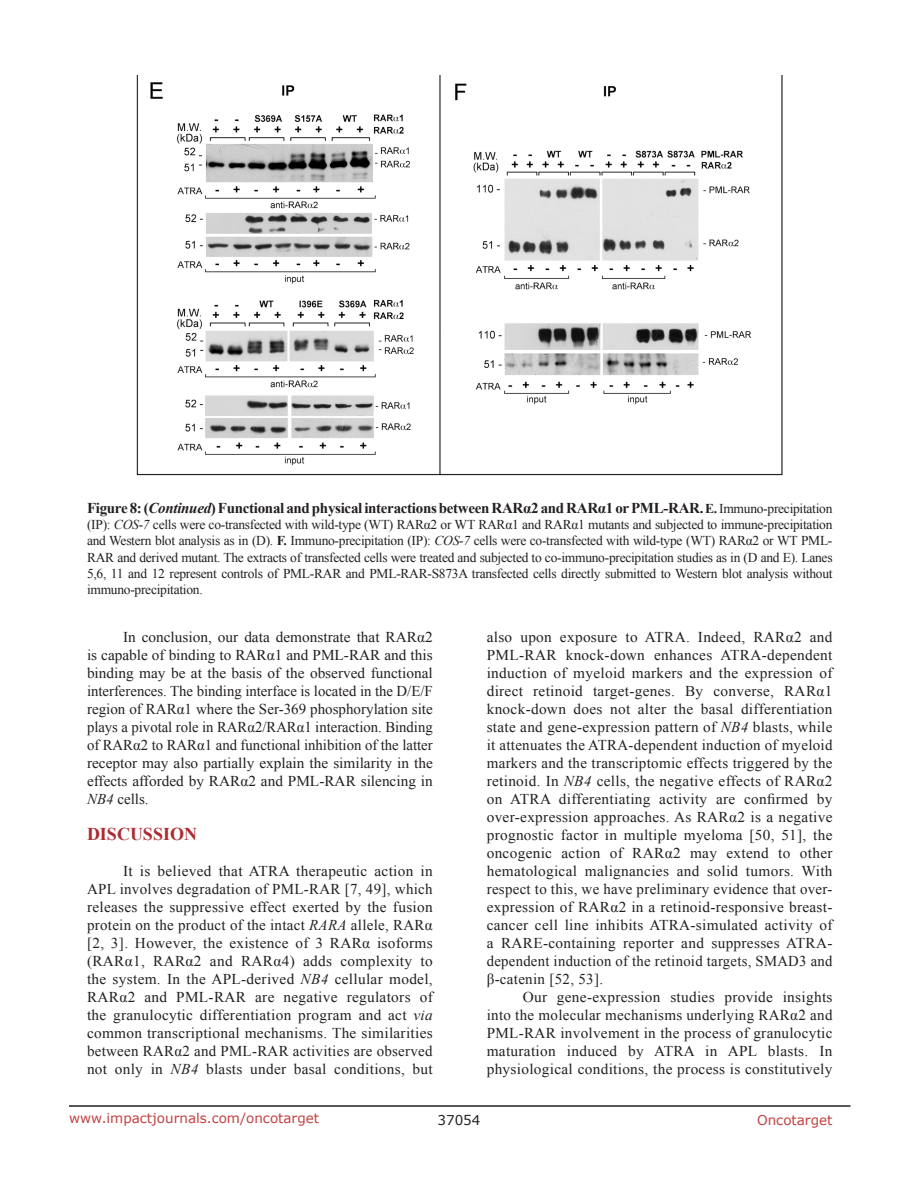
<style>
.page{position:relative;width:918px;height:1188px;background:#fff}
.page>*{position:absolute;margin:0;border:0;box-sizing:border-box;transform-origin:0 0}
.Heading{font:700 18px "Times New Roman";color:#ac2b31}
.BodyText{font:15px/18px "Times New Roman";letter-spacing:.02em;color:#231f20;text-align:justify}
.figuretext{font:700 15px "Times New Roman";letter-spacing:-.02em;color:#231f20}
.figuretext-2{font:13.5px/16.2px "Times New Roman";letter-spacing:-.02em;color:#231f20;text-align:justify}
.t1{font:13.5px "Verdana";color:#c24141}
.t2{font:13.5px "Verdana";color:#231f20}
.s1{font-style:italic}
.s2{font-size:13.5px}
.s3{font-weight:400;font-size:13.5px}
.s4{font-weight:700}
</style>
<div class="page">
<hr style="left:69px;top:1105px;width:781px;height:2px;background:#231f20">
<img style="left:136px;top:75px;width:647px;height:401px">
<p class="figuretext" style="left:87px;top:498px;width:747px">Figure 8: (<span class="s1">Continued</span>) Functional and physical interactions between RARα2 and RARα1 or PML-RAR.<span class="s2">E.</span> <span class="s3">Immuno-precipitation</span></p>
<p class="figuretext-2" style="left:87px;top:516px;width:747px">(IP): <span class="s1">COS-7</span> cells were co-transfected with wild-type (WT) RARα2 or WT RARα1 and RARα1 mutants and subjected to immune-precipitation and Western blot analysis as in (D). <span class="s4">F.</span> Immuno-precipitation (IP): <span class="s1">COS-7</span> cells were co-transfected with wild-type (WT) RARα2 or WT PML-RAR and derived mutant. The extracts of transfected cells were treated and subjected to co-immuno-precipitation studies as in (D and E). Lanes 5,6, 11 and 12 represent controls of PML-RAR and PML-RAR-S873A transfected cells directly submitted to Western blot analysis without immuno-precipitation.</p>
<p class="BodyText" style="left:87px;top:628px;width:347px;text-indent:36px">In conclusion, our data demonstrate that RARα2 is capable of binding to RARα1 and PML-RAR and this binding may be at the basis of the observed functional interferences. The binding interface is located in the D/E/F region of RARα1 where the Ser-369 phosphorylation site plays a pivotal role in RARα2/RARα1 interaction. Binding of RARα2 to RARα1 and functional inhibition of the latter receptor may also partially explain the similarity in the effects afforded by RARα2 and PML-RAR silencing in <span class="s1">NB4</span> cells.</p>
<p class="Heading" style="left:87px;top:822px;width:112px">DISCUSSION</p>
<p class="BodyText" style="left:87px;top:862px;width:347px;text-indent:36px">It is believed that ATRA therapeutic action in APL involves degradation of PML-RAR [7, 49], which releases the suppressive effect exerted by the fusion protein on the product of the intact <span class="s1">RARA</span> allele, RARα [2, 3]. However, the existence of 3 RARα isoforms (RARα1, RARα2 and RARα4) adds complexity to the system. In the APL-derived <span class="s1">NB4</span> cellular model, RARα2 and PML-RAR are negative regulators of the granulocytic differentiation program and act <span class="s1">via </span>common transcriptional mechanisms. The similarities between RARα2 and PML-RAR activities are observed not only in <span class="s1">NB4</span> blasts under basal conditions, but</p>
<p class="BodyText" style="left:487px;top:628px;width:347px">also upon exposure to ATRA. Indeed, RARα2 and PML-RAR knock-down enhances ATRA-dependent induction of myeloid markers and the expression of direct retinoid target-genes. By converse, RARα1 knock-down does not alter the basal differentiation state and gene-expression pattern of <span class="s1">NB4</span> blasts, while it attenuates the ATRA-dependent induction of myeloid markers and the transcriptomic effects triggered by the retinoid. In <span class="s1">NB4</span> cells, the negative effects of RARα2 on ATRA differentiating activity are confirmed by over-expression approaches. As RARα2 is a negative prognostic factor in multiple myeloma [50, 51], the oncogenic action of RARα2 may extend to other hematological malignancies and solid tumors. With respect to this, we have preliminary evidence that over&shy;expression of RARα2 in a retinoid-responsive breast&shy;cancer cell line inhibits ATRA-simulated activity of a RARE-containing reporter and suppresses ATRA&shy;dependent induction of the retinoid targets, SMAD3 and β-catenin [52, 53].</p>
<p class="BodyText" style="left:487px;top:988px;width:347px;text-indent:36px">Our gene-expression studies provide insights into the molecular mechanisms underlying RARα2 and PML-RAR involvement in the process of granulocytic maturation induced by ATRA in APL blasts. In physiological conditions, the process is constitutively</p>
<p class="t1" style="left:69px;top:1109px;width:252px">www.impactjournals.com/oncotarget</p>
<p class="t2" style="left:438px;top:1111px;width:44px">37054</p>
<p class="t1" style="left:757px;top:1111px;width:77px">Oncotarget</p>
</div>
